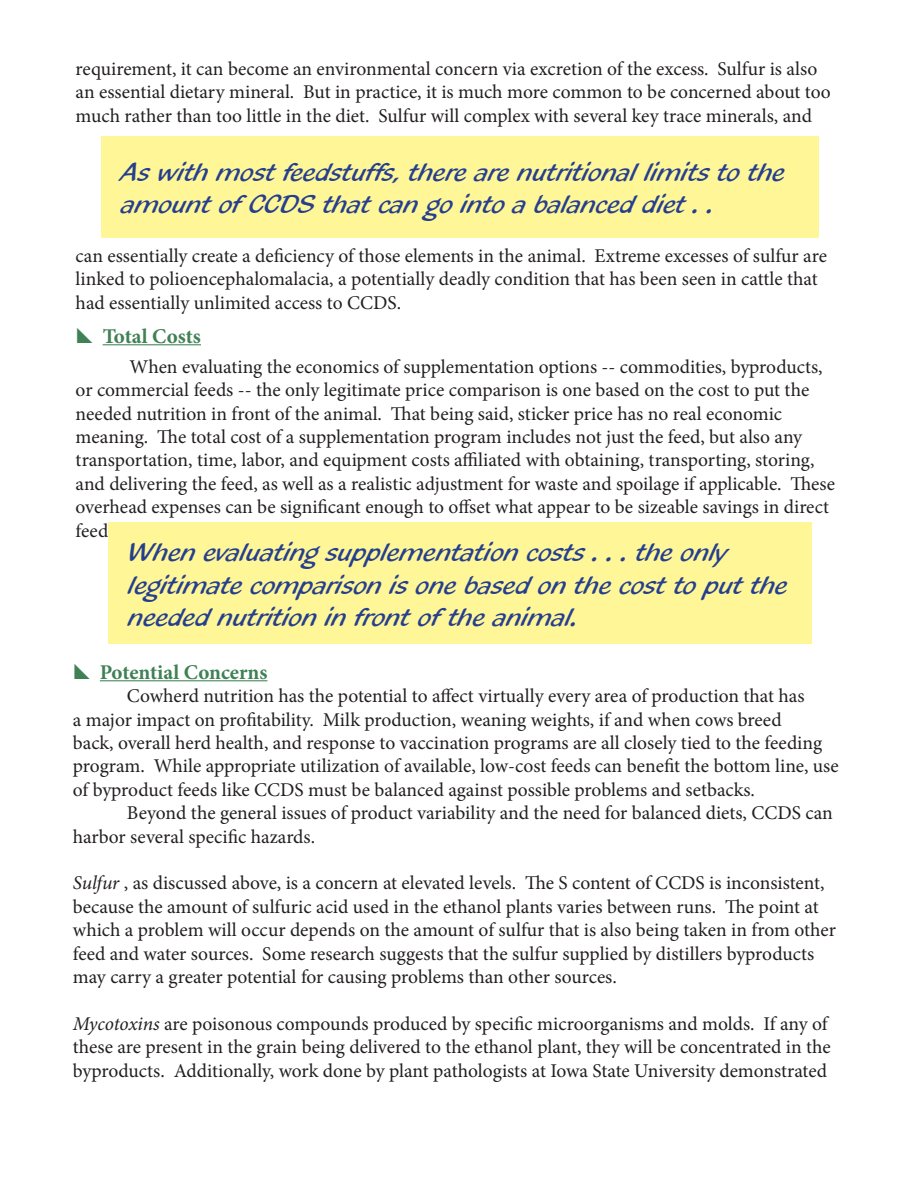
<style>
.page{position:relative;width:918px;height:1188px;background:#fff}
.page>*{position:absolute;margin:0;border:0;box-sizing:border-box;transform-origin:0 0}
.t1{font:27px/32.4px "Blacklight D";color:#253f8e}
.t2{font:700 21px "Minion Pro";color:#3f8055}
.t3{font:19.5px/23.4px "Minion Pro";color:#231f20}
.s1{font-style:italic}
</style>
<div class="page">
<div style="left:102px;top:136px;width:717px;height:101px;background:#fff698"></div>
<hr style="left:103px;top:344px;width:98px;height:1px;background:#3f8055">
<div style="left:108px;top:523px;width:704px;height:121px;background:#fff698"></div>
<hr style="left:100px;top:680px;width:167px;height:1px;background:#3f8055">
<p class="t3" style="left:76px;top:57px;width:757px">requirement, it can become an environmental concern via excretion of the excess. Sulfur is also an essential dietary mineral. But in practice, it is much more common to be concerned about too much rather than too little in the diet. Sulfur will complex with several key trace minerals, and</p>
<h1 class="t1" style="left:122px;top:156px;width:665px">As with most feedstuffs, there are nutritional limits to the amount of CCDS that can go into a balanced diet . .</h1>
<p class="t3" style="left:76px;top:244px;width:753px">can essentially create a deficiency of those elements in the animal. Extreme excesses of sulfur are linked to polioencephalomalacia, a potentially deadly condition that has been seen in cattle that had essentially unlimited access to CCDS.</p>
<p class="t2" style="left:103px;top:321px;width:100px">Total Costs</p>
<p class="t3" style="left:76px;top:355px;width:761px;text-indent:54px">When evaluating the economics of supplementation options -- commodities, byproducts, or commercial feeds -- the only legitimate price comparison is one based on the cost to put the needed nutrition in front of the animal. That being said, sticker price has no real economic meaning. The total cost of a supplementation program includes not just the feed, but also any transportation, time, labor, and equipment costs affiliated with obtaining, transporting, storing, and delivering the feed, as well as a realistic adjustment for waste and spoilage if applicable. These overhead expenses can be significant enough to offset what appear to be sizeable savings in direct</p>
<h1 class="t1" style="left:129px;top:536px;width:661px">When evaluating supplementation costs . . . the only legitimate comparison is one based on the cost to put the needed nutrition in front of the animal.</h1>
<p class="t2" style="left:100px;top:657px;width:169px">Potential Concerns</p>
<p class="t3" style="left:73px;top:684px;width:768px;text-indent:54px">Cowherd nutrition has the potential to affect virtually every area of production that has<br>a major impact on profitability. Milk production, weaning weights, if and when cows breed<br>back, overall herd health, and response to vaccination programs are all closely tied to the feeding program. While appropriate utilization of available, low-cost feeds can benefit the bottom line, use of byproduct feeds like CCDS must be balanced against possible problems and setbacks.</p>
<p class="t3" style="left:73px;top:801px;width:762px;text-indent:54px">Beyond the general issues of product variability and the need for balanced diets, CCDS can harbor several specific hazards.</p>
<p class="t3" style="left:73px;top:871px;width:765px"><span class="s1">Sulfur</span> , as discussed above, is a concern at elevated levels. The S content of CCDS is inconsistent, because the amount of sulfuric acid used in the ethanol plants varies between runs. The point at which a problem will occur depends on the amount of sulfur that is also being taken in from other feed and water sources. Some research suggests that the sulfur supplied by distillers byproducts may carry a greater potential for causing problems than other sources.</p>
<p class="t3" style="left:73px;top:1012px;width:760px"><span class="s1">Mycotoxins</span> are poisonous compounds produced by specific microorganisms and molds. If any of these are present in the grain being delivered to the ethanol plant, they will be concentrated in the byproducts. Additionally, work done by plant pathologists at Iowa State University demonstrated</p>
</div>
